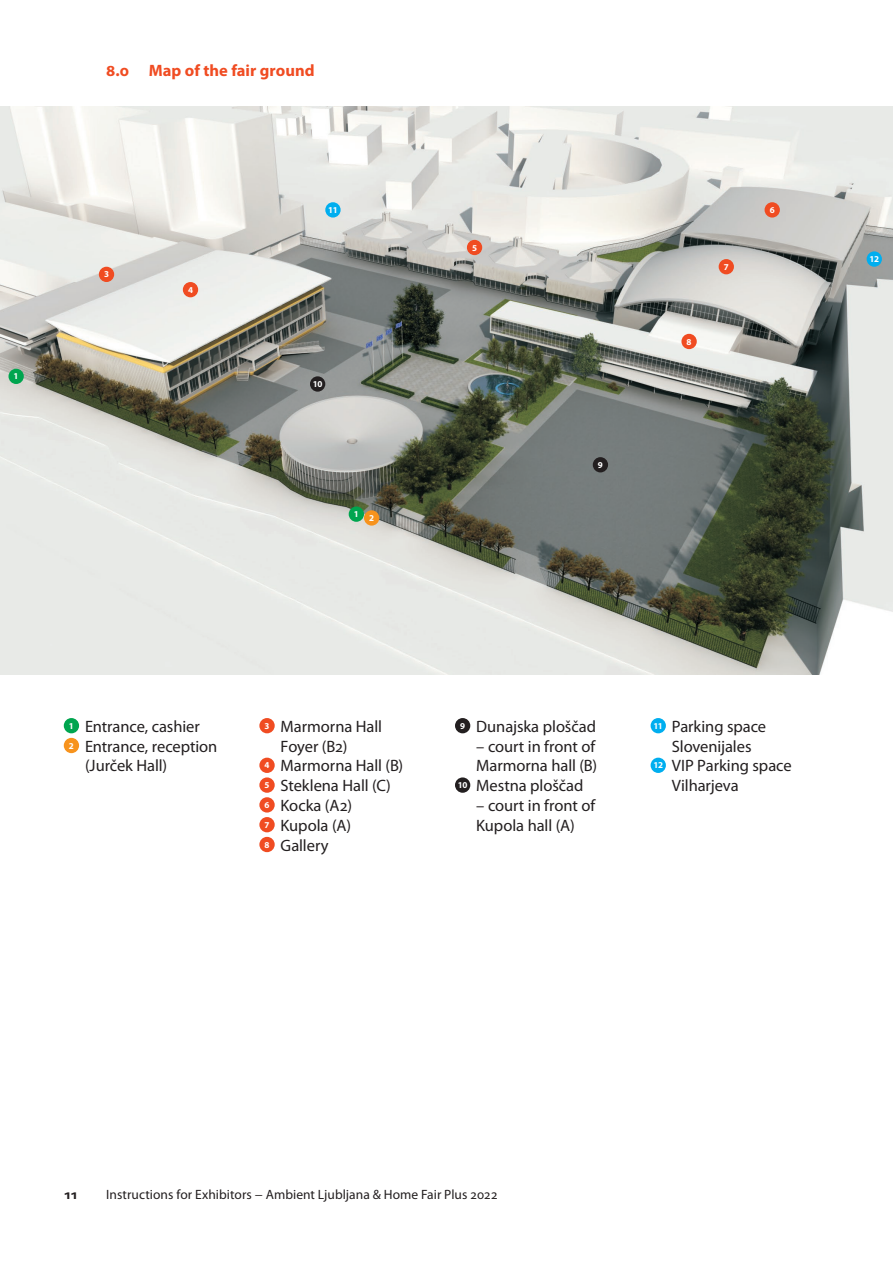
<style>
.page{position:relative;width:893px;height:1263px;background:#fff}
.page>*{position:absolute;margin:0;border:0;box-sizing:border-box;transform-origin:0 0}
.t1{font:16.5px/19.8px "Myriad Pro";letter-spacing:-.005em;color:#231f20}
.t2{font:700 16.5px "Myriad Pro";letter-spacing:.005em;color:#f04c22}
.t3{font:13.5px "Myriad Pro";color:#231f20}
.t4{font:700 13.5px "Myriad Pro";color:#231f20}
.t5{font:700 9px "Myriad Pro";color:#fff}
</style>
<div class="page">
<img style="left:0;top:106px;width:893px;height:568px">
<div style="left:64px;top:718px;width:15px;height:15px;background:#00a54f;border-radius:50%"></div>
<div style="left:64px;top:738px;width:15px;height:15px;background:#f7931d;border-radius:50%"></div>
<div style="left:259px;top:718px;width:16px;height:15px;background:#f04c22;border-radius:50%"></div>
<div style="left:259px;top:758px;width:16px;height:15px;background:#f04c22;border-radius:50%"></div>
<div style="left:259px;top:777px;width:16px;height:16px;background:#f04c22;border-radius:50%"></div>
<div style="left:259px;top:797px;width:16px;height:15px;background:#f04c22;border-radius:50%"></div>
<div style="left:259px;top:817px;width:16px;height:15px;background:#f04c22;border-radius:50%"></div>
<div style="left:259px;top:837px;width:16px;height:15px;background:#f04c22;border-radius:50%"></div>
<div style="left:455px;top:718px;width:15px;height:15px;background:#231f20;border-radius:50%"></div>
<div style="left:455px;top:777px;width:15px;height:16px;background:#231f20;border-radius:50%"></div>
<div style="left:651px;top:718px;width:15px;height:15px;background:#00aeef;border-radius:50%"></div>
<div style="left:651px;top:758px;width:15px;height:15px;background:#00aeef;border-radius:50%"></div>
<div style="left:349px;top:506px;width:15px;height:16px;background:#00a54f;border-radius:50%"></div>
<div style="left:9px;top:369px;width:15px;height:15px;background:#00a54f;border-radius:50%"></div>
<div style="left:364px;top:510px;width:15px;height:16px;background:#f7931d;border-radius:50%"></div>
<div style="left:467px;top:240px;width:15px;height:15px;background:#f04c22;border-radius:50%"></div>
<div style="left:99px;top:267px;width:15px;height:15px;background:#f04c22;border-radius:50%"></div>
<div style="left:183px;top:282px;width:15px;height:15px;background:#f04c22;border-radius:50%"></div>
<div style="left:765px;top:202px;width:15px;height:16px;background:#f04c22;border-radius:50%"></div>
<div style="left:719px;top:259px;width:15px;height:15px;background:#f04c22;border-radius:50%"></div>
<div style="left:681px;top:334px;width:16px;height:15px;background:#f04c22;border-radius:50%"></div>
<div style="left:310px;top:376px;width:15px;height:16px;background:#231f20;border-radius:50%"></div>
<div style="left:593px;top:457px;width:15px;height:15px;background:#231f20;border-radius:50%"></div>
<div style="left:325px;top:202px;width:16px;height:16px;background:#00aeef;border-radius:50%"></div>
<div style="left:867px;top:251px;width:15px;height:16px;background:#00aeef;border-radius:50%"></div>
<p class="t5" style="left:14px;top:371px;width:6px">1</p>
<p class="t2" style="left:106px;top:61px;width:210px">8.0 Map of the fair ground</p>
<p class="t5" style="left:104px;top:269px;width:6px">3</p>
<p class="t5" style="left:188px;top:285px;width:6px">4</p>
<p class="t5" style="left:328px;top:205px;width:11px">11</p>
<p class="t5" style="left:313px;top:379px;width:11px">10</p>
<p class="t5" style="left:354px;top:509px;width:6px">1</p>
<p class="t5" style="left:369px;top:513px;width:6px">2</p>
<p class="t5" style="left:472px;top:242px;width:6px">5</p>
<p class="t5" style="left:598px;top:460px;width:6px">9</p>
<p class="t5" style="left:687px;top:336px;width:6px">8</p>
<p class="t5" style="left:724px;top:262px;width:6px">7</p>
<p class="t5" style="left:770px;top:205px;width:6px">6</p>
<p class="t5" style="left:869px;top:254px;width:11px">12</p>
<p class="t1" style="left:69px;top:717px;width:132px"><sup>1</sup> Entrance, cashier</p>
<p class="t1" style="left:69px;top:736px;width:150px"><sup>2</sup> Entrance, reception</p>
<p class="t1" style="left:85px;top:756px;width:84px">(Jurček Hall)</p>
<p class="t1" style="left:265px;top:717px;width:119px"><sup>3</sup> Marmorna Hall</p>
<p class="t1" style="left:281px;top:736px;width:68px">Foyer (B2)</p>
<p class="t1" style="left:265px;top:756px;width:140px"><sup>4</sup> Marmorna Hall (B)</p>
<p class="t1" style="left:265px;top:776px;width:128px"><sup>5</sup> Steklena Hall (C)</p>
<p class="t1" style="left:265px;top:796px;width:89px"><sup>6</sup> Kocka (A2)</p>
<p class="t1" style="left:265px;top:816px;width:88px"><sup>7</sup> Kupola (A)</p>
<p class="t1" style="left:265px;top:835px;width:66px"><sup>8</sup> Gallery</p>
<p class="t1" style="left:460px;top:717px;width:137px"><sup>9</sup> Dunajska ploščad</p>
<p class="t1" style="left:476px;top:736px;width:120px">– court in front of</p>
<p class="t1" style="left:476px;top:756px;width:122px">Marmorna hall (B)</p>
<p class="t1" style="left:458px;top:776px;width:127px"><sup>10</sup> Mestna ploščad</p>
<p class="t1" style="left:476px;top:796px;width:120px">– court in front of<br>Kupola hall (A)</p>
<p class="t1" style="left:653px;top:717px;width:114px"><sup>11</sup> Parking space</p>
<p class="t1" style="left:672px;top:736px;width:81px">Slovenijales</p>
<p class="t1" style="left:653px;top:756px;width:140px"><sup>12</sup> VIP Parking space</p>
<p class="t1" style="left:672px;top:776px;width:68px">Vilharjeva</p>
<p class="t4" style="left:64px;top:1187px;width:16px">11</p>
<p class="t3" style="left:106px;top:1187px;width:393px">Instructions for Exhibitors − Ambient Ljubljana &amp; Home Fair Plus 2022</p>
</div>
